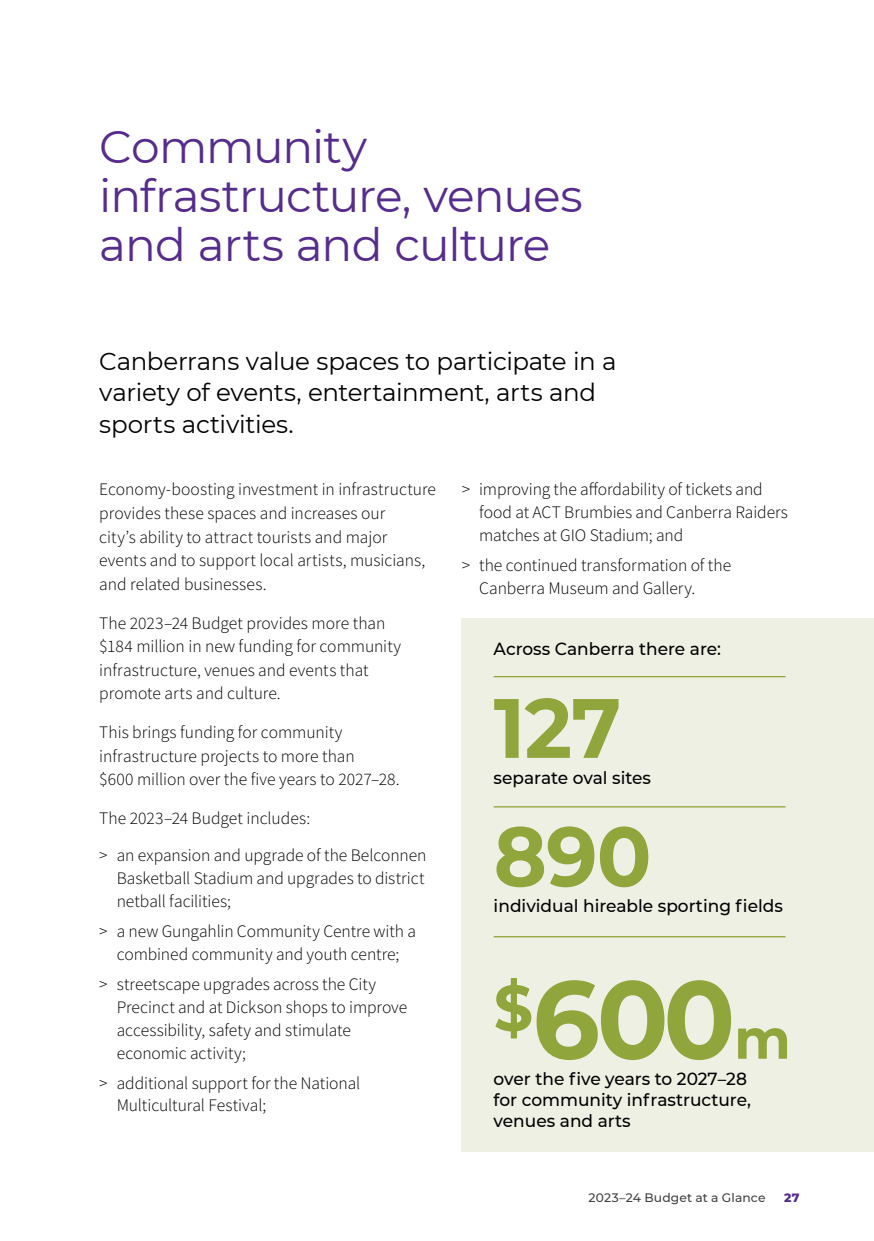
<style>
.page{position:relative;width:874px;height:1241px;background:#fff}
.page>*{position:absolute;margin:0;border:0;box-sizing:border-box;transform-origin:0 0}
.Infographic_medium_text{font:700 110.25px "Montserrat";color:#90a53b;scale:.96 1}
.Infographic_medium_text-2{font:700 84px "Montserrat";letter-spacing:-.01em;color:#90a53b;scale:.96 1}
.Infographic_medium_text-3{font:700 64.23px "Montserrat";color:#90a53b;scale:.96 1}
.t1{font:45.5px/49px "Montserrat";letter-spacing:-.025em;color:#562c8c}
.Introduction_paragraph{font:24.5px/31.5px "Montserrat";letter-spacing:-.015em;color:#000}
.Body{font:300 17.5px/22.8px "Source Sans Pro";color:#000}
.Infographic_small_text{font:500 17.5px/21px "Montserrat";color:#000}
.t2{font:500 12.25px "Montserrat";letter-spacing:.01em;color:#414042}
.t3{font:800 12.25px "Montserrat";color:#562c8c}
.s1{font-size:56px}
</style>
<div class="page">
<div style="left:461px;top:618px;width:412px;height:533px;background:#eff0e4"></div>
<hr style="left:493px;top:676px;width:292px;height:1px;background:#90a53b">
<hr style="left:493px;top:806px;width:292px;height:1px;background:#90a53b">
<hr style="left:493px;top:935px;width:292px;height:2px;background:#90a53b">
<h1 class="t1" style="left:99px;top:121px;width:485px">Community infrastructure, venues and arts and culture</h1>
<p class="Introduction_paragraph" style="left:99px;top:344px;width:518px">Canberrans value spaces to participate in a variety of events, entertainment, arts and sports activities.</p>
<p class="Body" style="left:99px;top:478px;width:338px;line-height:23.6px">Economy-boosting investment in infrastructure provides these spaces and increases our<br>city’s ability to attract tourists and major events and to support local artists, musicians, and related businesses.</p>
<p class="Body" style="left:99px;top:611px;width:303px;line-height:23.6px">The 2023–24 Budget provides more than $184 million in new funding for community infrastructure, venues and events that promote arts and culture.</p>
<p class="Body" style="left:99px;top:720px;width:302px;line-height:23.6px">This brings funding for community infrastructure projects to more than<br>$600 million over the five years to 2027–28.</p>
<p class="Body" style="left:99px;top:806px;width:212px">The 2023–24 Budget includes:</p>
<p class="Body" style="left:117px;top:844px;width:311px;text-align:justify;text-indent:-17px">&gt; an expansion and upgrade of the Belconnen Basketball Stadium and upgrades to district netball facilities;</p>
<p class="Body" style="left:99px;top:919px;width:318px;text-align:center">&gt; a new Gungahlin Community Centre with a combined community and youth centre;</p>
<p class="Body" style="left:117px;top:972px;width:292px;text-indent:-17px">&gt; streetscape upgrades across the City Precinct and at Dickson shops to improve accessibility, safety and stimulate economic activity;</p>
<p class="Body" style="left:117px;top:1071px;width:245px;text-indent:-17px">&gt; additional support for the National<br>Multicultural Festival;</p>
<p class="Body" style="left:479px;top:478px;width:310px;text-indent:-17px">&gt; improving the affordability of tickets and food at ACT Brumbies and Canberra Raiders matches at GIO Stadium; and</p>
<p class="Body" style="left:479px;top:554px;width:253px;text-indent:-17px">&gt; the continued transformation of the<br>Canberra Museum and Gallery.</p>
<p class="Infographic_small_text" style="left:493px;top:638px;width:229px">Across Canberra there are:</p>
<p class="Infographic_medium_text-2" style="left:493px;top:667px;width:134px">127</p>
<p class="Infographic_small_text" style="left:493px;top:766px;width:159px">separate oval sites</p>
<p class="Infographic_medium_text-2" style="left:493px;top:795px;width:166px">890</p>
<p class="Infographic_small_text" style="left:493px;top:894px;width:291px">individual hireable sporting fields</p>
<p class="Infographic_medium_text-3" style="left:493px;top:961px;width:43px">$</p>
<p class="Infographic_small_text" style="left:493px;top:1067px;width:255px">over the five years to 2027–28</p>
<p class="Infographic_medium_text" style="left:532px;top:939px;width:270px">600<span class="s1">m</span></p>
<p class="Infographic_small_text" style="left:493px;top:1088px;width:259px">for community infrastructure, venues and arts</p>
<p class="t2" style="left:588px;top:1189px;width:178px">2023–24 Budget at a Glance</p>
<p class="t3" style="left:783px;top:1188px;width:17px">27</p>
</div>
